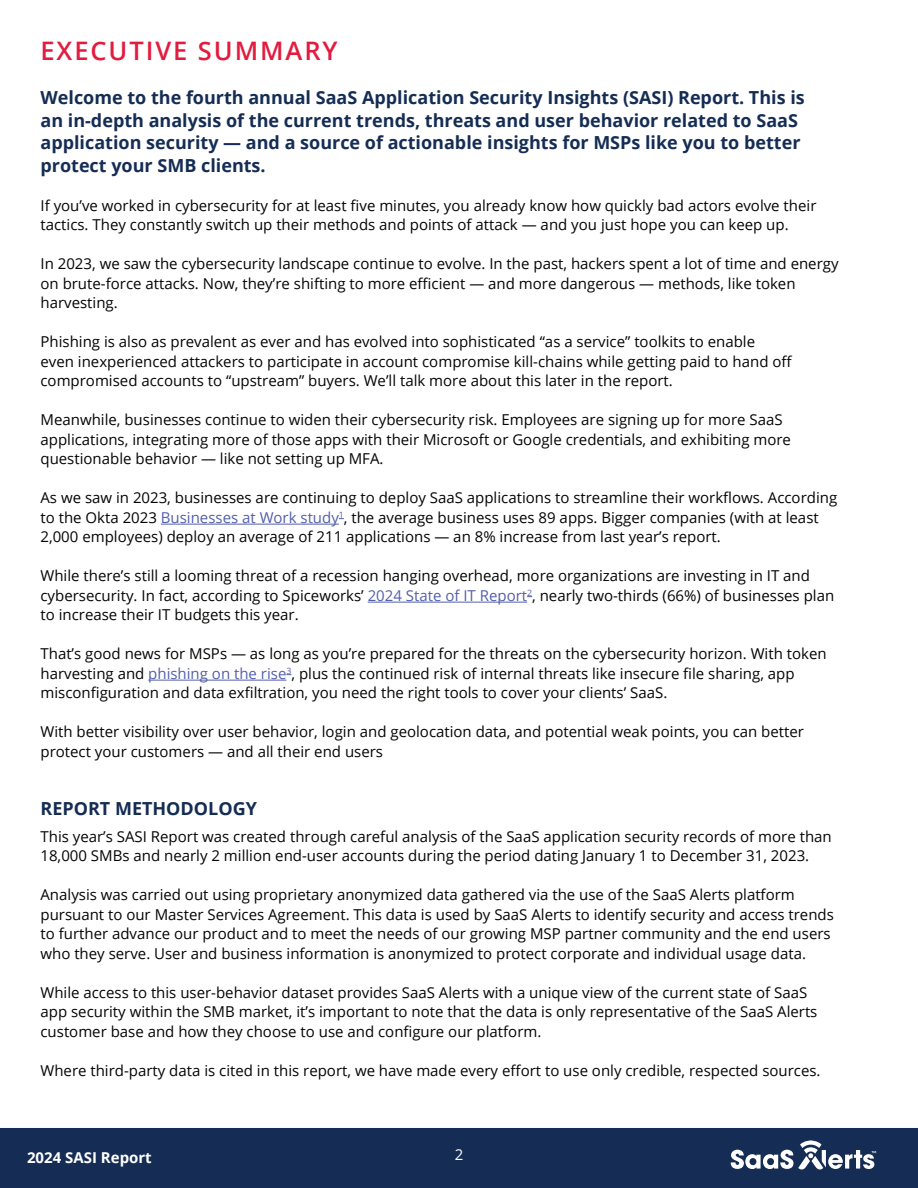
<style>
.page{position:relative;width:918px;height:1188px;background:#fff}
.page>*{position:absolute;margin:0;border:0;box-sizing:border-box;transform-origin:0 0}
.t1{font:600 25.5px "Open Sans";letter-spacing:.075em;color:#e21c3e}
.t2{font:700 18px/22.5px "Open Sans";color:#152d54}
.t3{font:15px/19.5px "Open Sans";color:#040503}
.t4{font:700 15px "Open Sans";color:#fff}
.t5{font:15px "Open Sans";color:#fff}
.s1{color:#535fab}
</style>
<div class="page">
<div style="left:0;top:1128px;width:918px;height:60px;background:#152d54"></div>
<svg style="left:731px;top:1140px;width:145px;height:30px"></svg>
<hr style="left:161px;top:524px;width:178px;height:1px;background:#535fab">
<hr style="left:368px;top:602px;width:159px;height:1px;background:#535fab">
<hr style="left:148px;top:680px;width:138px;height:1px;background:#535fab">
<h1 class="t1" style="left:40px;top:33px;width:299px">EXECUTIVE SUMMARY</h1>
<p class="t2" style="left:40px;top:86px;width:766px">Welcome to the fourth annual SaaS Application Security Insights (SASI) Report. This is an in-depth analysis of the current trends, threats and user behavior related to SaaS application security — and a source of actionable insights for MSPs like you to better protect your SMB clients.</p>
<p class="t3" style="left:40px;top:195px;width:777px">If you’ve worked in cybersecurity for at least five minutes, you already know how quickly bad actors evolve their tactics. They constantly switch up their methods and points of attack — and you just hope you can keep up.</p>
<p class="t3" style="left:40px;top:254px;width:800px">In 2023, we saw the cybersecurity landscape continue to evolve. In the past, hackers spent a lot of time and energy on brute-force attacks. Now, they’re shifting to more efficient — and more dangerous — methods, like token harvesting.</p>
<p class="t3" style="left:40px;top:332px;width:753px">Phishing is also as prevalent as ever and has evolved into sophisticated “as a service” toolkits to enable even inexperienced attackers to participate in account compromise kill-chains while getting paid to hand off compromised accounts to “upstream” buyers. We’ll talk more about this later in the report.</p>
<p class="t3" style="left:40px;top:410px;width:752px">Meanwhile, businesses continue to widen their cybersecurity risk. Employees are signing up for more SaaS applications, integrating more of those apps with their Microsoft or Google credentials, and exhibiting more questionable behavior — like not setting up MFA.</p>
<p class="t3" style="left:40px;top:488px;width:798px">As we saw in 2023, businesses are continuing to deploy SaaS applications to streamline their workflows. According to the Okta 2023 <span class="s1">Businesses at Work study</span><sup>1</sup>, the average business uses 89 apps. Bigger companies (with at least<br>2,000 employees) deploy an average of 211 applications — an 8% increase from last year’s report.</p>
<p class="t3" style="left:40px;top:566px;width:795px">While there’s still a looming threat of a recession hanging overhead, more organizations are investing in IT and cybersecurity. In fact, according to Spiceworks’ <span class="s1">2024 State of IT Report</span><sup>2</sup>, nearly two-thirds (66%) of businesses plan to increase their IT budgets this year.</p>
<p class="t3" style="left:40px;top:644px;width:788px">That’s good news for MSPs — as long as you’re prepared for the threats on the cybersecurity horizon. With token harvesting and <span class="s1">phishing on the rise</span><sup>3</sup>, plus the continued risk of internal threats like insecure file sharing, app misconfiguration and data exfiltration, you need the right tools to cover your clients’ SaaS.</p>
<p class="t3" style="left:41px;top:722px;width:765px">With better visibility over user behavior, login and geolocation data, and potential weak points, you can better protect your customers — and all their end users</p>
<p class="t2" style="left:40px;top:797px;width:218px">REPORT METHODOLOGY</p>
<p class="t3" style="left:40px;top:826px;width:793px">This year’s SASI Report was created through careful analysis of the SaaS application security records of more than<br>18,000 SMBs and nearly 2 million end-user accounts during the period dating January 1 to December 31, 2023.</p>
<p class="t3" style="left:40px;top:885px;width:795px">Analysis was carried out using proprietary anonymized data gathered via the use of the SaaS Alerts platform pursuant to our Master Services Agreement. This data is used by SaaS Alerts to identify security and access trends to further advance our product and to meet the needs of our growing MSP partner community and the end users who they serve. User and business information is anonymized to protect corporate and individual usage data.</p>
<p class="t3" style="left:40px;top:982px;width:778px">While access to this user-behavior dataset provides SaaS Alerts with a unique view of the current state of SaaS app security within the SMB market, it’s important to note that the data is only representative of the SaaS Alerts customer base and how they choose to use and configure our platform.</p>
<p class="t3" style="left:40px;top:1060px;width:782px">Where third-party data is cited in this report, we have made every effort to use only credible, respected sources.</p>
<p class="t4" style="left:27px;top:1147px;width:126px">2024 SASI Report</p>
<p class="t5" style="left:455px;top:1145px;width:10px">2</p>
</div>
